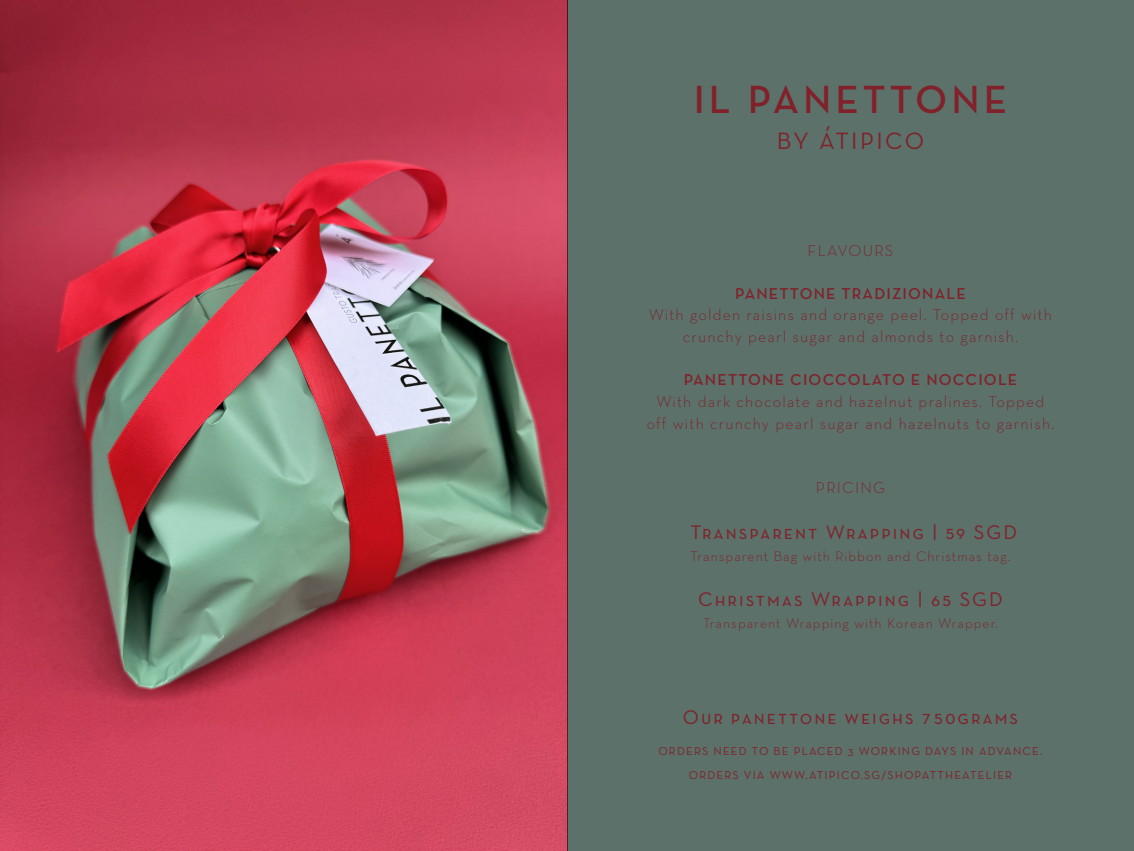
<style>
.page{position:relative;width:1134px;height:851px;background:#fff}
.page>*{position:absolute;margin:0;border:0;box-sizing:border-box;transform-origin:0 0}
.t1{font:600 40px "Neutra Text";letter-spacing:.1em;color:#81222a}
.LONG_TEXT{font:24px "Neutra Text";letter-spacing:.1em;color:#81222a}
.LONG_TEXT-2{font:20px "Neutra Text Book SC";letter-spacing:.1em;color:#81222a}
.MENU_DESCRIPTION{font:20px "Neutra Text TF Book SC";letter-spacing:.1em;color:#81222a}
.LONG_TEXT-3{font:300 16px/21.6px "Neutra Text";letter-spacing:.075em;color:#81222a;text-align:center}
.LONG_TEXT-4{font:600 16px "Neutra Text";letter-spacing:.075em;color:#81222a}
.LONG_TEXT-5{font:16px "Neutra Text Demi SC";letter-spacing:.075em;color:#81222a}
.LONG_TEXT-6{font:300 14px "Neutra Text";letter-spacing:.075em;color:#81222a}
.MENU_DESCRIPTION-2{font:11.6px "Neutra Text";letter-spacing:.1em;color:#81222a}
</style>
<div class="page">
<img style="left:0;top:0;width:567px;height:850px">
<div style="left:567px;top:0;width:567px;height:850px;background:#5b716a"></div>
<p class="t1" style="left:694px;top:75px;width:315px">IL PANETTONE</p>
<p class="LONG_TEXT" style="left:777px;top:126px;width:149px">BY ÁTIPICO</p>
<p class="LONG_TEXT-3" style="left:808px;top:239px;width:87px">FLAVOURS</p>
<p class="LONG_TEXT-5" style="left:735px;top:283px;width:232px">PANETTONE TRADIZIONALE</p>
<p class="LONG_TEXT-3" style="left:649px;top:304px;width:405px">With golden raisins and orange peel. Topped off with crunchy pearl sugar and almonds to garnish.</p>
<p class="LONG_TEXT-4" style="left:684px;top:370px;width:335px">PANETTONE CIOCCOLATO E NOCCIOLE</p>
<p class="LONG_TEXT-3" style="left:647px;top:390px;width:409px">With dark chocolate and hazelnut pralines. Topped off with crunchy pearl sugar and hazelnuts to garnish.</p>
<p class="LONG_TEXT-3" style="left:816px;top:476px;width:71px">PRICING</p>
<p class="LONG_TEXT-2" style="left:690px;top:520px;width:328px">Transparent Wrapping | 59 SGD</p>
<p class="LONG_TEXT-6" style="left:691px;top:547px;width:321px">Transparent Bag with Ribbon and Christmas tag.</p>
<p class="LONG_TEXT-2" style="left:698px;top:587px;width:306px">Christmas Wrapping | 65 SGD</p>
<p class="LONG_TEXT-6" style="left:703px;top:614px;width:296px">Transparent Wrapping with Korean Wrapper.</p>
<p class="MENU_DESCRIPTION" style="left:683px;top:705px;width:337px">Our panettone weighs 750grams</p>
<p class="MENU_DESCRIPTION-2" style="left:658px;top:743px;width:386px">ORDERS NEED TO BE PLACED 3 WORKING DAYS IN ADVANCE.</p>
<p class="MENU_DESCRIPTION-2" style="left:689px;top:767px;width:325px">ORDERS VIA WWW.ATIPICO.SG/SHOPATTHEATELIER</p>
</div>
